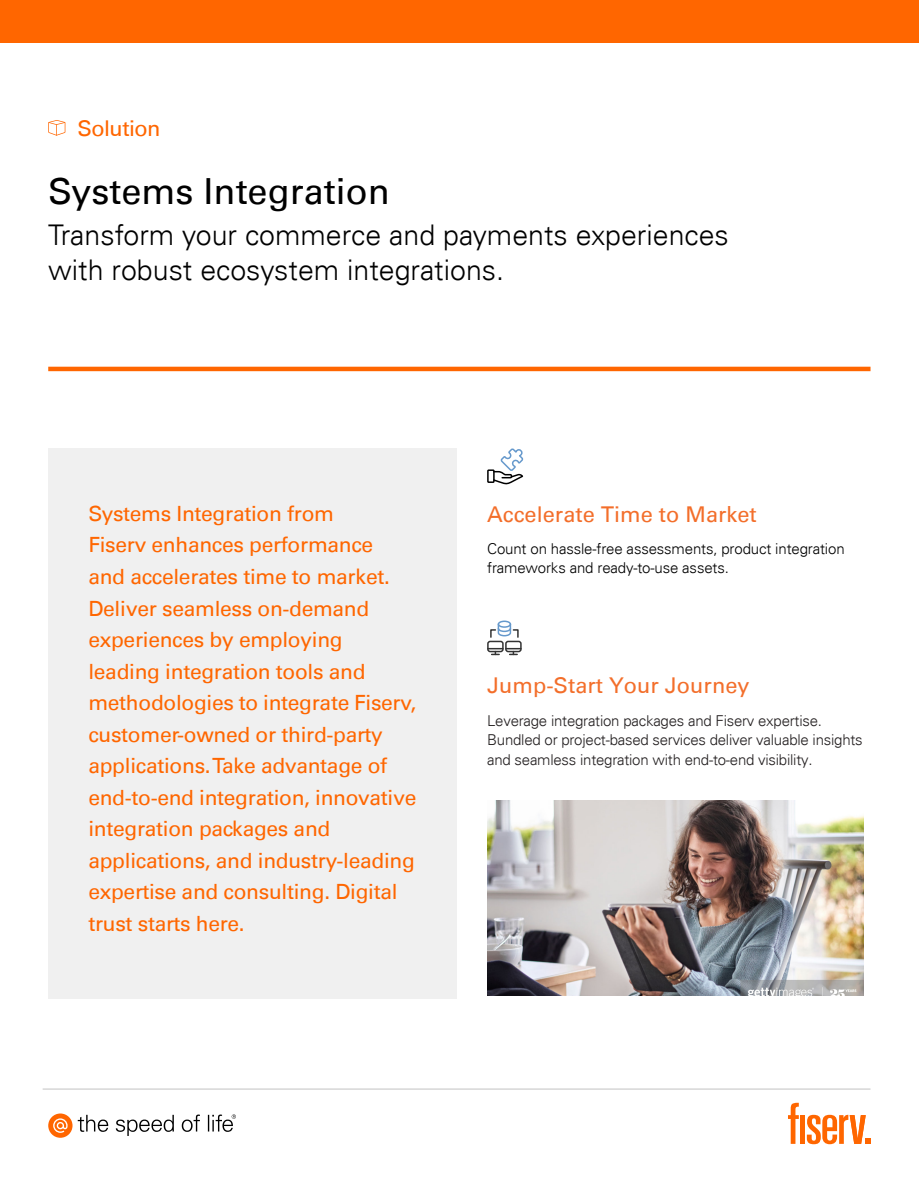
<style>
.page{position:relative;width:919px;height:1187px;background:#fff}
.page>*{position:absolute;margin:0;border:0;box-sizing:border-box;transform-origin:0 0}
.Body_Copy_-_8__no_Ke{font:36px "Univers For Fiserv 55";color:#000}
.Body_Copy_-_8__no_Ke-2{font:300 28.5px/35.8px "Univers For Fiserv 45";color:#000}
.Sub_Title{font:21.75px "Univers For Fiserv 55";color:#f36e2a}
.Document_Type{font:21.75px "Univers For Fiserv 55";letter-spacing:-.025em;color:#f60}
.Body_Copy_-_8__no_Ke-3{font:21px/31.5px "Univers For Fiserv 55";letter-spacing:-.015em;color:#f60}
.Body_Copy_-_10__no_K{font:300 15px/19.5px "Univers For Fiserv 45";letter-spacing:-.015em;color:#231f20}
.Body_Copy_-_10__no_K-2{font:300 15px/19.5px "Univers For Fiserv 45";letter-spacing:-.01em;color:#000}
</style>
<div class="page">
<div style="left:48px;top:448px;width:408px;height:550px;background:#f0f0f0"></div>
<svg style="left:806px;top:1114px;width:64px;height:30px"></svg>
<div style="left:800px;top:1114px;width:5px;height:29px;background:#f60"></div>
<svg style="left:788px;top:1102px;width:10px;height:41px"></svg>
<hr style="left:43px;top:1088px;width:827px;height:1px;background:#c2c2c2">
<div style="left:48px;top:366px;width:822px;height:5px;background:#f60"></div>
<div style="left:48px;top:1113px;width:24px;height:24px;background:#f60;border-radius:50%"></div>
<svg style="left:53px;top:1118px;width:15px;height:14px"></svg>
<svg style="left:78px;top:1114px;width:158px;height:21px"></svg>
<div style="left:0;top:0;width:918px;height:43px;background:#f60"></div>
<svg style="left:48px;top:120px;width:17px;height:16px"></svg>
<div style="left:487px;top:469px;width:7px;height:14px;border:2px solid #000"></div>
<svg style="left:492px;top:448px;width:32px;height:37px"></svg>
<div style="left:497px;top:620px;width:14px;height:7px;border:2px solid #69c;border-radius:50%"></div>
<div style="left:487px;top:640px;width:16px;height:12px;border:2px solid #333;border-radius:2px"></div>
<svg style="left:488px;top:648px;width:33px;height:7px"></svg>
<div style="left:505px;top:640px;width:16px;height:12px;border:2px solid #333;border-radius:2px"></div>
<svg style="left:490px;top:622px;width:29px;height:16px"></svg>
<img style="left:487px;top:800px;width:376px;height:195px">
<p class="Document_Type" style="left:77px;top:115px;width:85px">Solution</p>
<p class="Body_Copy_-_8__no_Ke" style="left:48px;top:170px;width:343px">Systems Integration</p>
<p class="Body_Copy_-_8__no_Ke-2" style="left:48px;top:216px;width:682px">Transform your commerce and payments experiences with robust ecosystem integrations.</p>
<p class="Body_Copy_-_8__no_Ke-3" style="left:88px;top:498px;width:329px">Systems Integration from<br>Fiserv enhances performance<br>and accelerates time to market.<br>Deliver seamless on‑demand experiences by employing leading integration tools and methodologies to integrate Fiserv, customer‑owned or third-party applications.Take advantage of end‑to‑end integration, innovative integration packages and applications, and industry‑leading expertise and consulting. Digital trust starts here.</p>
<p class="Sub_Title" style="left:487px;top:501px;width:271px">Accelerate Time to Market</p>
<p class="Body_Copy_-_10__no_K-2" style="left:487px;top:538px;width:359px">Count on hassle-free assessments, product integration frameworks and ready-to-use assets.</p>
<p class="Sub_Title" style="left:487px;top:672px;width:264px">Jump-Start Your Journey</p>
<p class="Body_Copy_-_10__no_K" style="left:487px;top:710px;width:377px">Leverage integration packages and Fiserv expertise.<br>Bundled or project-based services deliver valuable insights and seamless integration with end-to-end visibility.</p>
</div>
